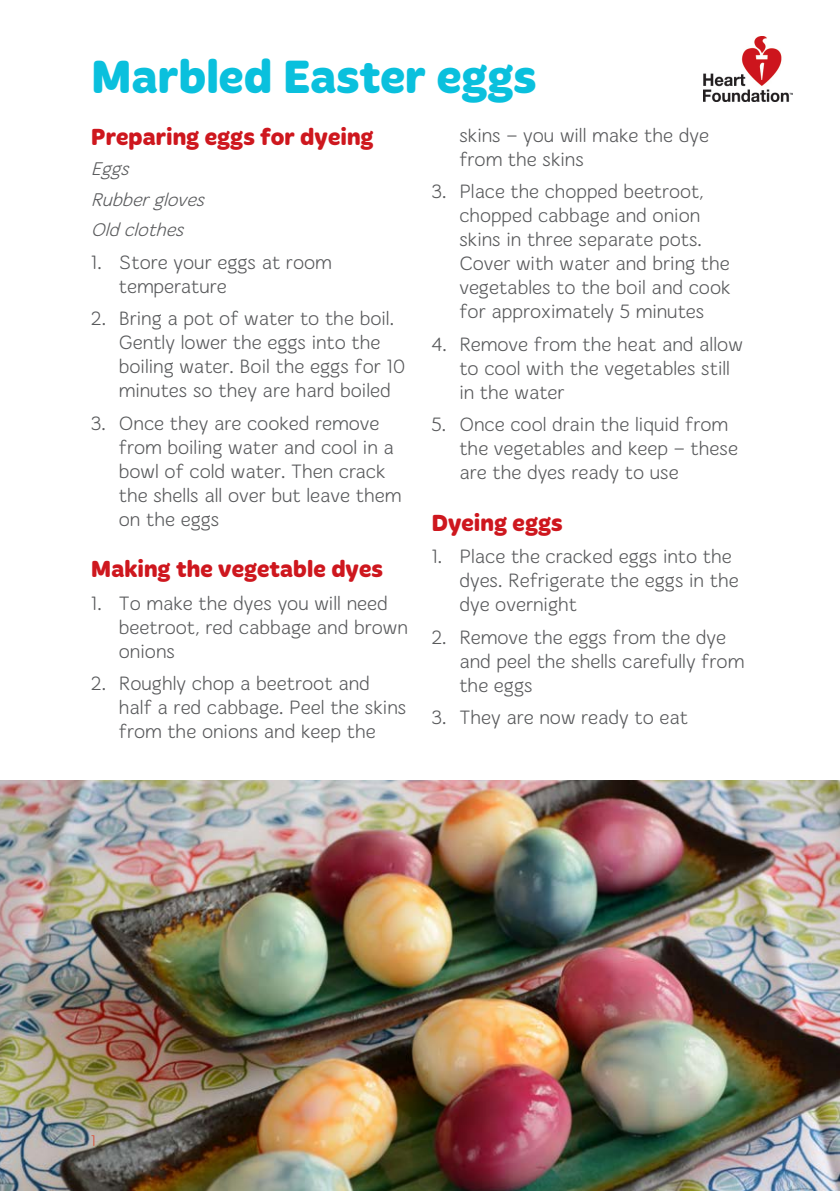
<style>
.page{position:relative;width:840px;height:1191px;background:#fff}
.page>*{position:absolute;margin:0;border:0;box-sizing:border-box;transform-origin:0 0}
.t1{font:700 48px "Merge";color:#0ac0dd}
.t2{font:700 24px "Merge";color:#ce171e}
.t3{font:20px/24px "Merge";color:#58595b}
.t4{font:italic 19px/30.4px "Merge";color:#58595b}
.t5{font:16px "Merge";color:#d65139}
</style>
<div class="page">
<img style="left:0;top:781px;width:839px;height:410px">
<svg style="left:80px;top:1123px;width:27px;height:34px"></svg>
<img style="left:703px;top:37px;width:89px;height:64px">
<h1 class="t1" style="left:91px;top:49px;width:447px">Marbled Easter eggs</h1>
<p class="t2" style="left:91px;top:123px;width:284px">Preparing eggs for dyeing</p>
<p class="t4" style="left:91px;top:154px;width:120px">Eggs<br>Rubbergloves<br>Oldclothes</p>
<p class="t3" style="left:119px;top:250px;width:214px;text-indent:-28px">1. Store your eggs at room temperature</p>
<p class="t3" style="left:119px;top:306px;width:288px;text-indent:-28px">2. Bring a pot of water to the boil.<br>Gently lower the eggs into the boiling water. Boil the eggs for 10 minutes so they are hard boiled</p>
<p class="t3" style="left:119px;top:411px;width:284px;text-indent:-28px">3. Once they are cooked remove from boiling water and cool in a bowl of cold water. Then crack the shells all over but leave them on the eggs</p>
<p class="t2" style="left:91px;top:555px;width:293px">Making the vegetable dyes</p>
<p class="t3" style="left:119px;top:591px;width:290px;text-indent:-28px">1. To make the dyes you will need beetroot, red cabbage and brown onions</p>
<p class="t3" style="left:119px;top:671px;width:289px;text-indent:-28px">2. Roughly chop a beetroot and half a red cabbage. Peel the skins from the onions and keep the</p>
<p class="t3" style="left:459px;top:123px;width:251px">skins – you will make the dye from the skins</p>
<p class="t3" style="left:459px;top:179px;width:273px;text-indent:-28px">3. Place the chopped beetroot, chopped cabbage and onion skins in three separate pots.<br>Cover with water and bring the vegetables to the boil and cook for approximately 5 minutes</p>
<p class="t3" style="left:459px;top:332px;width:285px;text-indent:-28px">4. Remove from the heat and allow to cool with the vegetables still in the water</p>
<p class="t3" style="left:459px;top:412px;width:280px;text-indent:-28px">5. Once cool drain the liquid from the vegetables and keep – these are the dyes ready to use</p>
<p class="t2" style="left:431px;top:509px;width:133px">Dyeing eggs</p>
<p class="t3" style="left:459px;top:544px;width:281px;text-indent:-28px">1. Place the cracked eggs into the dyes. Refrigerate the eggs in the dye overnight</p>
<p class="t3" style="left:459px;top:625px;width:286px;text-indent:-28px">2. Remove the eggs from the dye and peel the shells carefully from the eggs</p>
<p class="t3" style="left:431px;top:705px;width:258px">3. They are now ready to eat</p>
<p class="t5" style="left:91px;top:1132px;width:7px">1</p>
</div>
